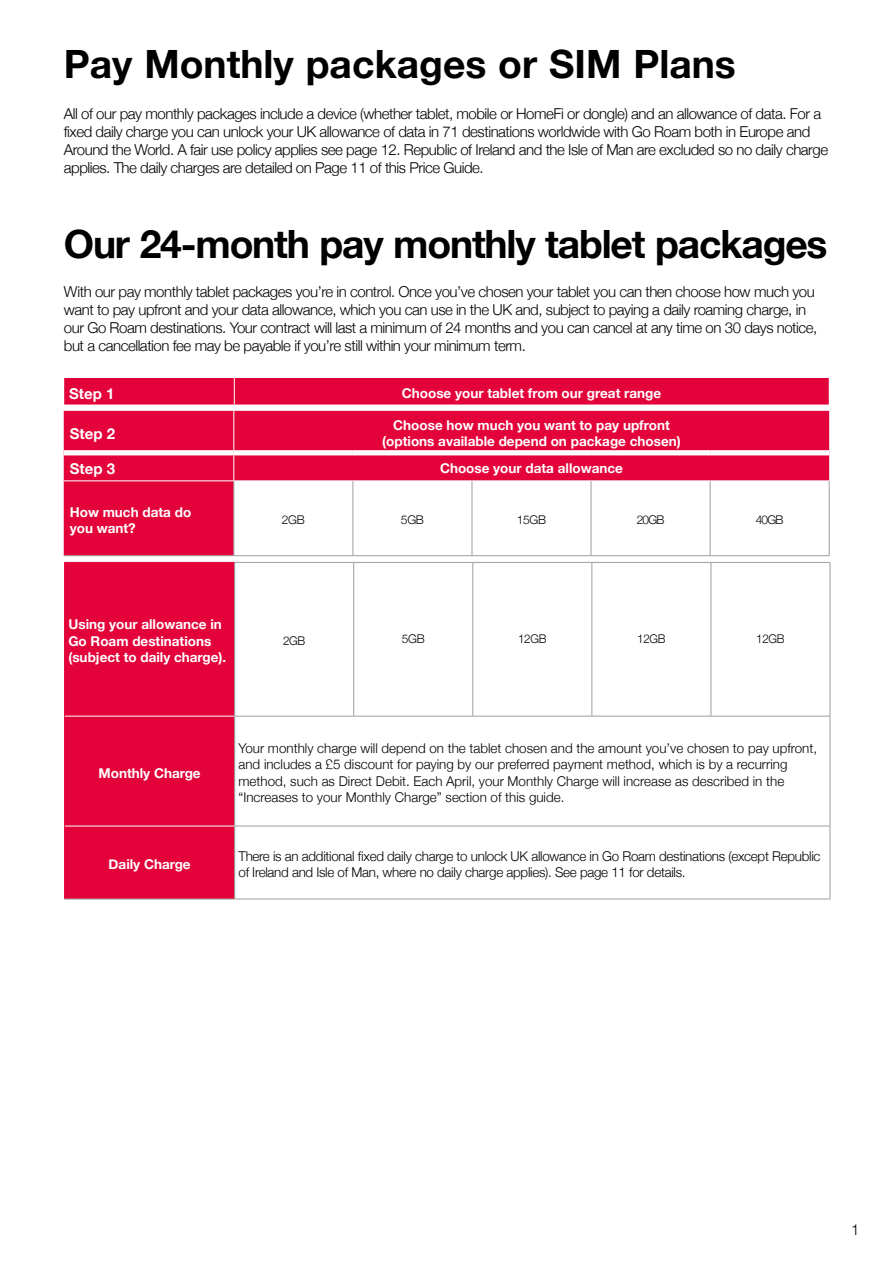
<style>
.page{position:relative;width:893px;height:1263px;background:#fff}
.page>*{position:absolute;margin:0;border:0;box-sizing:border-box;transform-origin:0 0}
.t1{font:700 39px "Helvetica Neue";letter-spacing:-.03em;color:#000}
.t2{font:700 39px "Helvetica Neue";color:#000}
.t3{font:300 15px/18px "Helvetica Neue";letter-spacing:-.03em;color:#000}
.t4{font:700 15px "Helvetica Neue";color:#fff}
.t5{font:300 15px "Helvetica Neue";color:#000}
.t6{font:300 13.5px/16.5px "Helvetica Neue";color:#000}
.t7{font:700 13.5px/16.5px "Helvetica Neue";color:#fff}
.t8{font:300 13.5px/16.5px "Helvetica Neue";letter-spacing:-.02em;color:#000}
.t9{font:300 12px "Helvetica Neue";letter-spacing:-.025em;color:#000}
</style>
<div class="page">
<div style="left:64px;top:378px;width:765px;height:26px;background:#e30239"></div>
<div style="left:65px;top:563px;width:169px;height:336px;background:#e30239"></div>
<hr style="left:64px;top:899px;width:171px;height:1px;background:#9d9d9c">
<hr style="left:234px;top:562px;width:120px;height:1px;background:#9d9d9c">
<hr style="left:234px;top:563px;width:1px;height:153px;background:#9d9d9c">
<hr style="left:354px;top:562px;width:119px;height:1px;background:#9d9d9c">
<hr style="left:353px;top:563px;width:1px;height:153px;background:#9d9d9c">
<hr style="left:473px;top:562px;width:119px;height:1px;background:#9d9d9c">
<hr style="left:472px;top:563px;width:1px;height:153px;background:#9d9d9c">
<hr style="left:592px;top:562px;width:119px;height:1px;background:#9d9d9c">
<hr style="left:591px;top:563px;width:1px;height:153px;background:#9d9d9c">
<hr style="left:711px;top:562px;width:119px;height:1px;background:#9d9d9c">
<hr style="left:711px;top:563px;width:1px;height:153px;background:#9d9d9c">
<hr style="left:830px;top:563px;width:1px;height:153px;background:#9d9d9c">
<hr style="left:234px;top:716px;width:120px;height:1px;background:#9d9d9c">
<hr style="left:234px;top:716px;width:1px;height:110px;background:#9d9d9c">
<hr style="left:354px;top:716px;width:119px;height:1px;background:#9d9d9c">
<hr style="left:473px;top:716px;width:119px;height:1px;background:#9d9d9c">
<hr style="left:592px;top:716px;width:119px;height:1px;background:#9d9d9c">
<hr style="left:711px;top:716px;width:119px;height:1px;background:#9d9d9c">
<hr style="left:830px;top:716px;width:1px;height:110px;background:#9d9d9c">
<hr style="left:234px;top:826px;width:120px;height:1px;background:#9d9d9c">
<hr style="left:234px;top:826px;width:1px;height:73px;background:#9d9d9c">
<hr style="left:354px;top:826px;width:119px;height:1px;background:#9d9d9c">
<hr style="left:473px;top:826px;width:119px;height:1px;background:#9d9d9c">
<hr style="left:592px;top:826px;width:119px;height:1px;background:#9d9d9c">
<hr style="left:711px;top:826px;width:119px;height:1px;background:#9d9d9c">
<hr style="left:830px;top:826px;width:1px;height:73px;background:#9d9d9c">
<hr style="left:235px;top:899px;width:119px;height:1px;background:#9d9d9c">
<hr style="left:354px;top:899px;width:119px;height:1px;background:#9d9d9c">
<hr style="left:473px;top:899px;width:119px;height:1px;background:#9d9d9c">
<hr style="left:592px;top:899px;width:119px;height:1px;background:#9d9d9c">
<hr style="left:711px;top:899px;width:119px;height:1px;background:#9d9d9c">
<hr style="left:64px;top:563px;width:1px;height:153px;background:#e30239">
<hr style="left:64px;top:562px;width:170px;height:1px;background:#e30239">
<hr style="left:64px;top:716px;width:1px;height:110px;background:#e30239">
<hr style="left:64px;top:826px;width:1px;height:73px;background:#e30239">
<hr style="left:65px;top:716px;width:169px;height:1px;background:#fff">
<hr style="left:65px;top:826px;width:169px;height:1px;background:#fff">
<svg style="left:64px;top:411px;width:765px;height:144px;fill:#e30239"></svg>
<div style="left:64px;top:410px;width:171px;height:71px;background:#e30239"></div>
<hr style="left:64px;top:481px;width:170px;height:1px;background:#fff">
<hr style="left:234px;top:481px;width:119px;height:1px;background:#fff">
<hr style="left:353px;top:481px;width:119px;height:1px;background:#fff">
<hr style="left:472px;top:481px;width:119px;height:1px;background:#fff">
<hr style="left:591px;top:481px;width:119px;height:1px;background:#fff">
<hr style="left:710px;top:481px;width:119px;height:1px;background:#fff">
<hr style="left:353px;top:481px;width:1px;height:74px;background:#9d9d9c">
<hr style="left:472px;top:481px;width:1px;height:74px;background:#9d9d9c">
<hr style="left:591px;top:481px;width:1px;height:74px;background:#9d9d9c">
<hr style="left:710px;top:481px;width:1px;height:74px;background:#9d9d9c">
<hr style="left:829px;top:481px;width:1px;height:74px;background:#9d9d9c">
<hr style="left:233px;top:555px;width:120px;height:1px;background:#9d9d9c">
<hr style="left:353px;top:555px;width:119px;height:1px;background:#9d9d9c">
<hr style="left:472px;top:555px;width:119px;height:1px;background:#9d9d9c">
<hr style="left:591px;top:555px;width:119px;height:1px;background:#9d9d9c">
<hr style="left:710px;top:555px;width:119px;height:1px;background:#9d9d9c">
<hr style="left:233px;top:481px;width:1px;height:74px;background:#9d9d9c">
<div style="left:64px;top:450px;width:170px;height:5px;background:#fff"></div>
<div style="left:234px;top:450px;width:119px;height:5px;background:#fff"></div>
<div style="left:353px;top:450px;width:119px;height:5px;background:#fff"></div>
<div style="left:472px;top:450px;width:119px;height:5px;background:#fff"></div>
<div style="left:591px;top:450px;width:119px;height:5px;background:#fff"></div>
<div style="left:710px;top:450px;width:119px;height:5px;background:#fff"></div>
<hr style="left:64px;top:555px;width:169px;height:1px;background:#9d9d9c">
<hr style="left:233px;top:411px;width:1px;height:39px;background:#fff">
<h1 class="t2" style="left:64px;top:34px;width:674px">Pay Monthly packages or SIM Plans</h1>
<p class="t3" style="left:64px;top:103px;width:766px">All of our pay monthly packages include a device (whether tablet, mobile or HomeFi or dongle) and an allowance of data. For a fixed daily charge you can unlock your UK allowance of data in 71 destinations worldwide with Go Roam both in Europe and Around the World. A fair use policy applies see page 12. Republic of Ireland and the Isle of Man are excluded so no daily charge applies. The daily charges are detailed on Page 11 of this Price Guide.</p>
<h1 class="t1" style="left:64px;top:213px;width:765px">Our 24-month pay monthly tablet packages</h1>
<p class="t3" style="left:64px;top:282px;width:755px">With our pay monthly tablet packages you’re in control. Once you’ve chosen your tablet you can then choose how much you want to pay upfront and your data allowance, which you can use in the UK and, subject to paying a daily roaming charge, in our Go Roam destinations. Your contract will last a minimum of 24 months and you can cancel at any time on 30 days notice, but a cancellation fee may be payable if you’re still within your minimum term.</p>
<p class="t4" style="left:69px;top:381px;width:47px">Step 1</p>
<p class="t7" style="left:402px;top:385px;width:261px">Choose your tablet from our great range</p>
<p class="t4" style="left:70px;top:422px;width:47px">Step 2</p>
<p class="t7" style="left:382px;top:417px;width:300px;text-align:center">Choose how much you want to pay upfront (options available depend on package chosen)</p>
<p class="t4" style="left:70px;top:457px;width:47px">Step 3</p>
<p class="t7" style="left:440px;top:461px;width:184px">Choose your data allowance</p>
<p class="t7" style="left:70px;top:504px;width:123px">How much data do you want?</p>
<p class="t9" style="left:282px;top:510px;width:24px">2GB</p>
<p class="t9" style="left:401px;top:510px;width:24px">5GB</p>
<p class="t9" style="left:517px;top:510px;width:31px">15GB</p>
<p class="t9" style="left:637px;top:510px;width:29px">20GB</p>
<p class="t9" style="left:756px;top:510px;width:29px">40GB</p>
<p class="t7" style="left:68px;top:617px;width:159px">Using your allowance in<br>Go Roam destinations (subject to daily charge).</p>
<p class="t9" style="left:283px;top:631px;width:24px">2GB</p>
<p class="t9" style="left:402px;top:629px;width:24px">5GB</p>
<p class="t9" style="left:518px;top:629px;width:30px">12GB</p>
<p class="t9" style="left:637px;top:629px;width:30px">12GB</p>
<p class="t9" style="left:756px;top:629px;width:30px">12GB</p>
<p class="t7" style="left:99px;top:765px;width:104px">Monthly Charge</p>
<p class="t6" style="left:238px;top:739px;width:580px">Your monthly charge will depend on the tablet chosen and the amount you’ve chosen to pay upfront, and includes a £5 discount for paying by our preferred payment method, which is by a recurring method, such as Direct Debit. Each April, your Monthly Charge will increase as described in the “Increases to your Monthly Charge” section of this guide.</p>
<p class="t7" style="left:109px;top:856px;width:84px">Daily Charge</p>
<p class="t8" style="left:238px;top:847px;width:583px">There is an additional fixed daily charge to unlock UK allowance in Go Roam destinations (except Republic of Ireland and Isle of Man, where no daily charge applies). See page 11 for details.</p>
<p class="t5" style="left:851px;top:1217px;width:10px">1</p>
</div>
